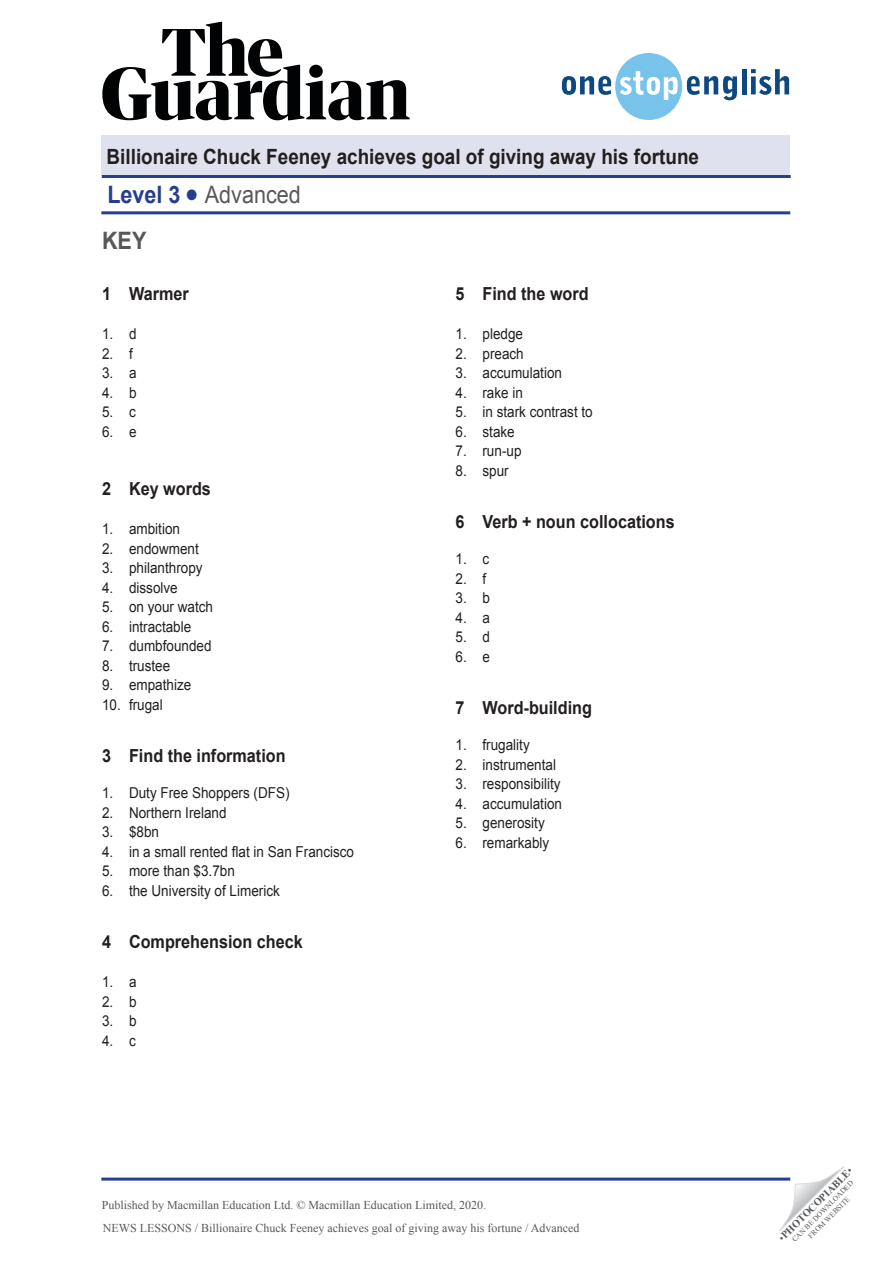
<style>
.page{position:relative;width:893px;height:1263px;background:#fff}
.page>*{position:absolute;margin:0;border:0;box-sizing:border-box;transform-origin:0 0}
.t1{font:24px/46.7px "Arial";color:#57585a;scale:.9 1}
.t2{font:700 21px "Arial";color:#231f20;scale:.9 1}
.body_text{font:700 18px "Arial";color:#231f20;scale:.9 1}
.t3{font:15px "Arial";color:#231f20;scale:.9 1}
.t4{font:12px "Times New Roman";color:#57585a}
.t5{font:700 10.5px "Times New Roman";color:#57585a}
.t6{font:7.5px/9px "Times New Roman";color:#57585a;text-align:center}
.s1{font-weight:700;color:#253f8e}
.s2{color:#253f8e}
.s3{font-weight:700}
.s4{font-weight:400}
</style>
<div class="page">
<div style="left:101px;top:135px;width:689px;height:40px;background:#e0e1ee"></div>
<svg style="left:779px;top:1167px;width:65px;height:64px"></svg>
<hr style="left:102px;top:175px;width:689px;height:3px;background:#253f8e">
<hr style="left:101px;top:211px;width:689px;height:3px;background:#253f8e">
<hr style="left:101px;top:1177px;width:689px;height:3px;background:#253f8e">
<svg style="left:562px;top:53px;width:175px;height:67px"></svg>
<hr style="left:742px;top:69px;width:4px;height:25px;background:#0e4880">
<svg style="left:751px;top:69px;width:38px;height:26px"></svg>
<svg style="left:102px;top:22px;width:308px;height:98px"></svg>
<h2 class="t2" style="left:107px;top:142px;width:660px">Billionaire Chuck Feeney achieves goal of giving away his fortune</h2>
<h1 class="t1" style="left:102px;top:171px;width:222px"><span class="s1">Level 3</span> <span class="s2">●</span> Advanced<br><span class="s3">KEY</span></h1>
<p class="body_text" style="left:102px;top:282px;width:98px">1 Warmer</p>
<p class="t3" style="left:102px;top:324px;width:40px">1. d</p>
<p class="t3" style="left:102px;top:344px;width:36px">2. f</p>
<p class="t3" style="left:102px;top:363px;width:40px">3. a</p>
<p class="t3" style="left:102px;top:383px;width:40px">4. b</p>
<p class="t3" style="left:102px;top:402px;width:39px">5. c</p>
<p class="t3" style="left:102px;top:422px;width:40px">6. e</p>
<p class="body_text" style="left:455px;top:282px;width:150px">5 Find the word</p>
<p class="t3" style="left:455px;top:324px;width:77px">1. pledge</p>
<p class="t3" style="left:455px;top:344px;width:77px">2. preach</p>
<p class="t3" style="left:455px;top:363px;width:120px">3. accumulation</p>
<p class="t3" style="left:455px;top:383px;width:77px">4. rake in</p>
<p class="t3" style="left:455px;top:402px;width:154px">5. in stark contrast to</p>
<p class="t3" style="left:455px;top:422px;width:67px">6. stake</p>
<p class="t3" style="left:455px;top:441px;width:75px">7. run-up</p>
<p class="t3" style="left:455px;top:461px;width:61px">8. spur</p>
<p class="body_text" style="left:455px;top:510px;width:245px">6 Verb + noun collocations</p>
<p class="t3" style="left:455px;top:549px;width:39px">1. c</p>
<p class="t3" style="left:455px;top:569px;width:36px">2. f</p>
<p class="t3" style="left:455px;top:588px;width:40px">3. b</p>
<p class="t3" style="left:455px;top:608px;width:40px">4. a</p>
<p class="t3" style="left:455px;top:627px;width:40px">5. d</p>
<p class="t3" style="left:455px;top:647px;width:40px">6. e</p>
<p class="body_text" style="left:455px;top:696px;width:153px">7 Word-building</p>
<p class="t3" style="left:455px;top:735px;width:84px">1. frugality</p>
<p class="t3" style="left:455px;top:755px;width:113px">2. instrumental</p>
<p class="t3" style="left:455px;top:774px;width:118px">3. responsibility</p>
<p class="t3" style="left:455px;top:794px;width:120px">4. accumulation</p>
<p class="t3" style="left:455px;top:813px;width:101px">5. generosity</p>
<p class="t3" style="left:455px;top:833px;width:106px">6. remarkably</p>
<p class="body_text" style="left:102px;top:477px;width:123px">2 Key words</p>
<p class="t3" style="left:102px;top:519px;width:88px">1. ambition</p>
<p class="t3" style="left:102px;top:539px;width:109px">2. endowment</p>
<p class="t3" style="left:102px;top:558px;width:113px">3. philanthropy</p>
<p class="t3" style="left:102px;top:578px;width:86px">4. dissolve</p>
<p class="t3" style="left:102px;top:597px;width:125px">5. on your watch</p>
<p class="t3" style="left:102px;top:617px;width:101px">6. intractable</p>
<p class="t3" style="left:102px;top:636px;width:123px">7. dumbfounded</p>
<p class="t3" style="left:102px;top:656px;width:77px">8. trustee</p>
<p class="t3" style="left:102px;top:675px;width:101px">9. empathize</p>
<p class="t3" style="left:102px;top:695px;width:69px">10. frugal</p>
<p class="body_text" style="left:102px;top:744px;width:206px">3 Find the information</p>
<p class="t3" style="left:102px;top:783px;width:210px">1. Duty Free Shoppers (DFS)</p>
<p class="t3" style="left:102px;top:803px;width:140px">2. Northern Ireland</p>
<p class="t3" style="left:102px;top:822px;width:65px">3. $8bn</p>
<p class="t3" style="left:102px;top:842px;width:282px">4. in a small rented flat in San Francisco</p>
<p class="t3" style="left:102px;top:861px;width:149px">5. more than $3.7bn</p>
<p class="t3" style="left:102px;top:881px;width:199px">6. the University of Limerick</p>
<p class="body_text" style="left:102px;top:930px;width:225px">4 Comprehension check</p>
<p class="t3" style="left:102px;top:972px;width:40px">1. a</p>
<p class="t3" style="left:102px;top:992px;width:40px">2. b</p>
<p class="t3" style="left:102px;top:1011px;width:40px">3. b</p>
<p class="t3" style="left:102px;top:1031px;width:39px">4. c</p>
<p class="t4" style="left:102px;top:1197px;width:386px">Published by Macmillan Education Ltd. © Macmillan Education Limited, 2020.</p>
<p class="t4" style="left:103px;top:1220px;width:478px">NEWS LESSONS / Billionaire Chuck Feeney achieves goal of giving away his fortune / Advanced</p>
<p class="t5" style="left:775px;top:1234px;width:101px;rotate:-45deg"><span class="s4">•</span>PHOTOCOPIABLE<span class="s4">•</span></p>
<p class="t6" style="left:790px;top:1237px;width:85px;rotate:-45deg">CAN BE DOWNLOADED<br>FROM WEBSITE</p>
</div>
